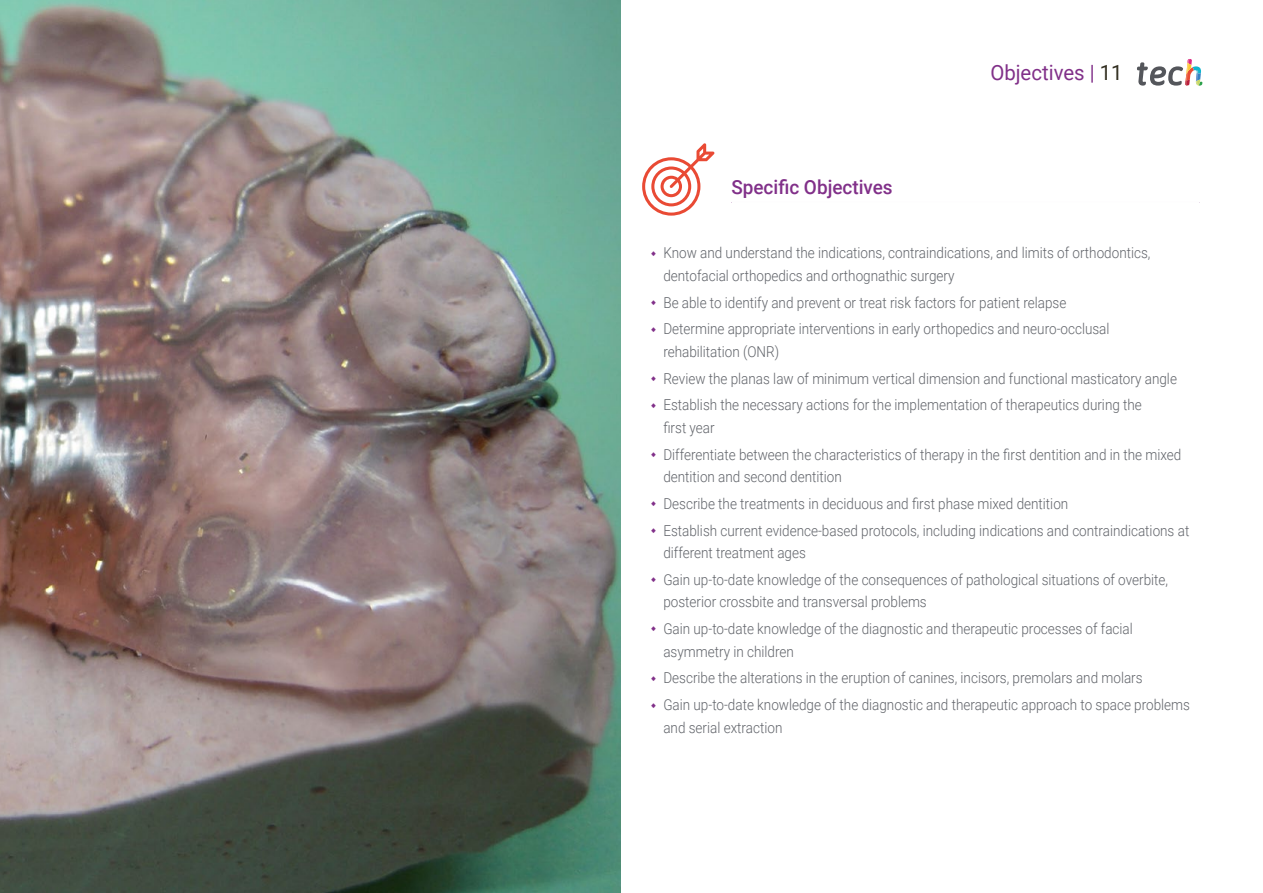
<style>
.page{position:relative;width:1263px;height:893px;background:#fff}
.page>*{position:absolute;margin:0;border:0;box-sizing:border-box;transform-origin:0 0}
.t1{font:21px "Roboto";color:#813089}
.t2{font:500 19.5px "Roboto";color:#813089}
.t3{font:300 15px/26.7px "Roboto";color:#61646a;scale:.9 1}
.s1{color:#312e20}
</style>
<div class="page">
<img style="left:0;top:0;width:621px;height:893px">
<svg style="left:642px;top:143px;width:72px;height:73px"></svg>
<svg style="left:1137px;top:59px;width:65px;height:27px"></svg>
<h2 class="t2" style="left:731px;top:173px;width:163px">Specific Objectives</h2>
<h1 class="t1" style="left:990px;top:57px;width:134px">Objectives | <span class="s1">11</span></h1>
<p class="t3" style="left:663px;top:241px;width:543px;line-height:22.5px">Know and understand the indications, contraindications, and limits of orthodontics, dentofacial orthopedics and orthognathic surgery</p>
<p class="t3" style="left:663px;top:288px;width:497px">Be able to identify and prevent or treat risk factors for patient relapse<br>Determine appropriate interventions in early orthopedics and neuro-occlusal</p>
<p class="t3" style="left:663px;top:338px;width:572px">rehabilitation (ONR)<br>Review the planas law of minimum vertical dimension and functional masticatory angle<br>Establish the necessary actions for the implementation of therapeutics during the</p>
<p class="t3" style="left:663px;top:414px;width:577px">first year<br>Differentiate between the characteristics of therapy in the first dentition and in the mixed</p>
<p class="t3" style="left:663px;top:463px;width:586px">dentition and second dentition<br>Describe the treatments in deciduous and first phase mixed dentition<br>Establish current evidence-based protocols, including indications and contraindications at</p>
<p class="t3" style="left:663px;top:539px;width:562px">different treatment ages<br>Gain up-to-date knowledge of the consequences of pathological situations of overbite,</p>
<p class="t3" style="left:663px;top:588px;width:523px">posterior crossbite and transversal problems<br>Gain up-to-date knowledge of the diagnostic and therapeutic processes of facial</p>
<p class="t3" style="left:663px;top:637px;width:587px">asymmetry in children<br>Describe the alterations in the eruption of canines, incisors, premolars and molars<br>Gain up-to-date knowledge of the diagnostic and therapeutic approach to space problems</p>
<p class="t3" style="left:663px;top:713px;width:134px">and serial extraction</p>
</div>
